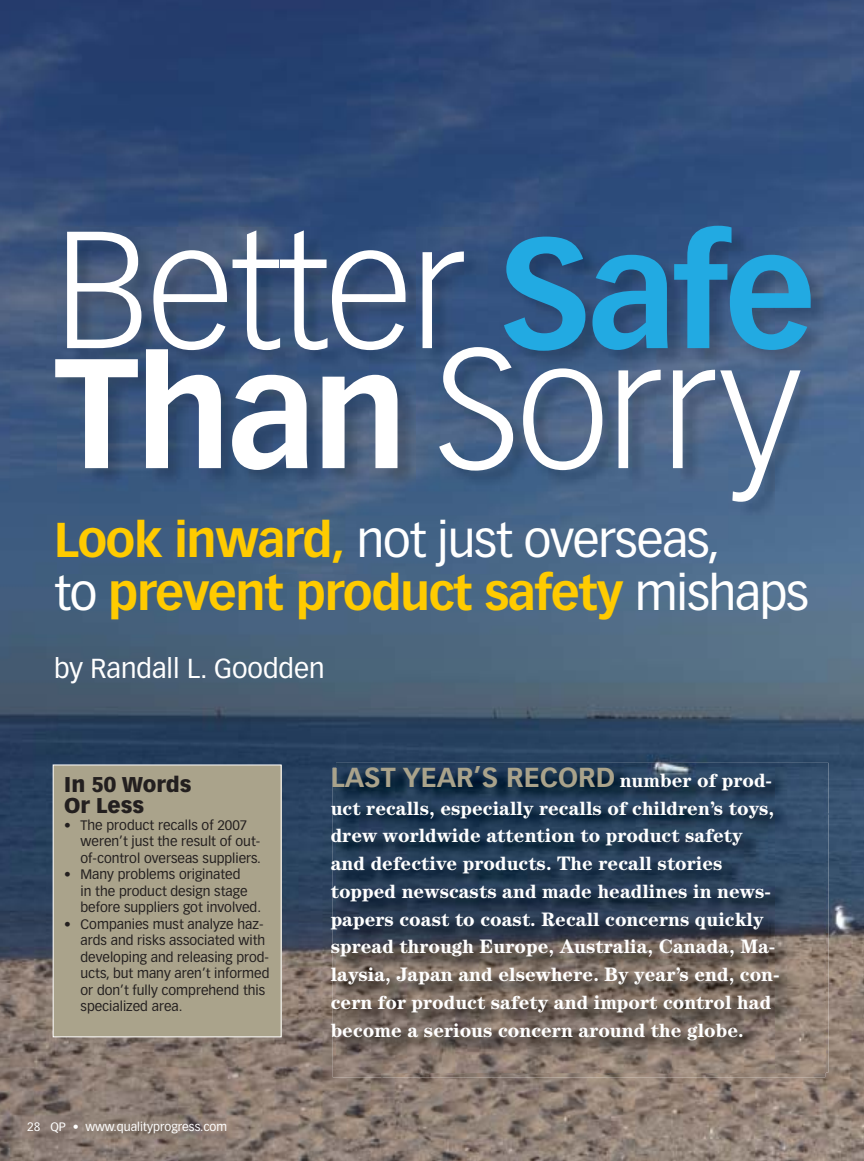
<style>
.page{position:relative;width:864px;height:1161px;background:#fff}
.page>*{position:absolute;margin:0;border:0;box-sizing:border-box;transform-origin:0 0}
.t1{font:300 166.5px "Vectora LT Std";letter-spacing:-.025em;color:#fff}
.t2{font:300 163.5px "Vectora LT Std";letter-spacing:-.025em;color:#fff}
.t3{font:700 48px/52.5px "Vectora LT Std";letter-spacing:-.025em;color:#ffcb00}
.t4{font:700 27px "Vectora LT Std";color:#aaa38b}
.t5{font:27px "Vectora LT Std";color:#fff}
.t6{font:900 21px/21px "Vectora LT Std";color:#231f1f}
.t7{font:700 19.5px/27.8px "Century Std";color:#fff}
.t8{font:13.5px/16.5px "Vectora LT Std";color:#231f1f}
.t9{font:12px "Vectora LT Std";color:#fff}
.s1{font-weight:700;font-size:153px;color:#22aae2}
.s2{font-weight:700;font-size:153px}
.s3{font-weight:400;color:#fff}
.s4{font-family:"Century Std";font-size:19.5px;color:#fff}
</style>
<div class="page">
<img style="left:0;top:0;width:864px;height:1161px">
<img style="left:57px;top:228px;width:807px;height:345px">
<img style="left:336px;top:763px;width:493px;height:51px">
<img style="left:825px;top:814px;width:4px;height:258px">
<img style="left:333px;top:768px;width:49px;height:309px">
<img style="left:382px;top:1072px;width:443px;height:5px">
<img style="left:336px;top:768px;width:489px;height:304px">
<div style="left:53px;top:765px;width:228px;height:272px;background:#aaa38b"></div>
<div style="left:53px;top:765px;width:229px;height:272px;border:1px solid #fff"></div>
<h2 class="t2" style="left:54px;top:212px;width:763px">Better <span class="s1">Safe</span></h2>
<h1 class="t1" style="left:54px;top:330px;width:748px"><span class="s2">Than</span> Sorry</h1>
<h3 class="t3" style="left:54px;top:517px;width:757px">Look inward, <span class="s3">not just overseas,<br>to</span> prevent product safety <span class="s3">mishaps</span></h3>
<h3 class="t5" style="left:54px;top:656px;width:272px">by Randall L. Goodden</h3>
<p class="t6" style="left:64px;top:776px;width:129px">In 50 Words<br>Or Less</p>
<p class="t8" style="left:81px;top:818px;width:182px;text-indent:-16px">• The product recalls of 2007 weren’t just the result of out&shy;of-control overseas suppliers.</p>
<p class="t8" style="left:81px;top:867px;width:182px;text-indent:-16px">• Many problems originated<br>in the product design stage before suppliers got involved.</p>
<p class="t8" style="left:81px;top:917px;width:191px;text-indent:-16px">• Companies must analyze haz&shy;ards and risks associated with developing and releasing prod&shy;ucts, but many aren’t informed or don’t fully comprehend this specialized area.</p>
<p class="t9" style="left:27px;top:1121px;width:202px">28 QP • www.qualityprogress.com</p>
<h3 class="t4" style="left:331px;top:764px;width:443px">LAST YEAR’S RECORD <span class="s4">number of prod-</span></h3>
<p class="t7" style="left:331px;top:796px;width:450px">uct recalls, especially recalls of children’s toys, drew worldwide attention to product safety and defective products. The recall stories topped newscasts and made headlines in news&shy;papers coast to coast. Recall concerns quickly spread through Europe, Australia, Canada, Ma&shy;laysia, Japan and elsewhere. By year’s end, con&shy;cern for product safety and import control had become a serious concern around the globe.</p>
</div>
